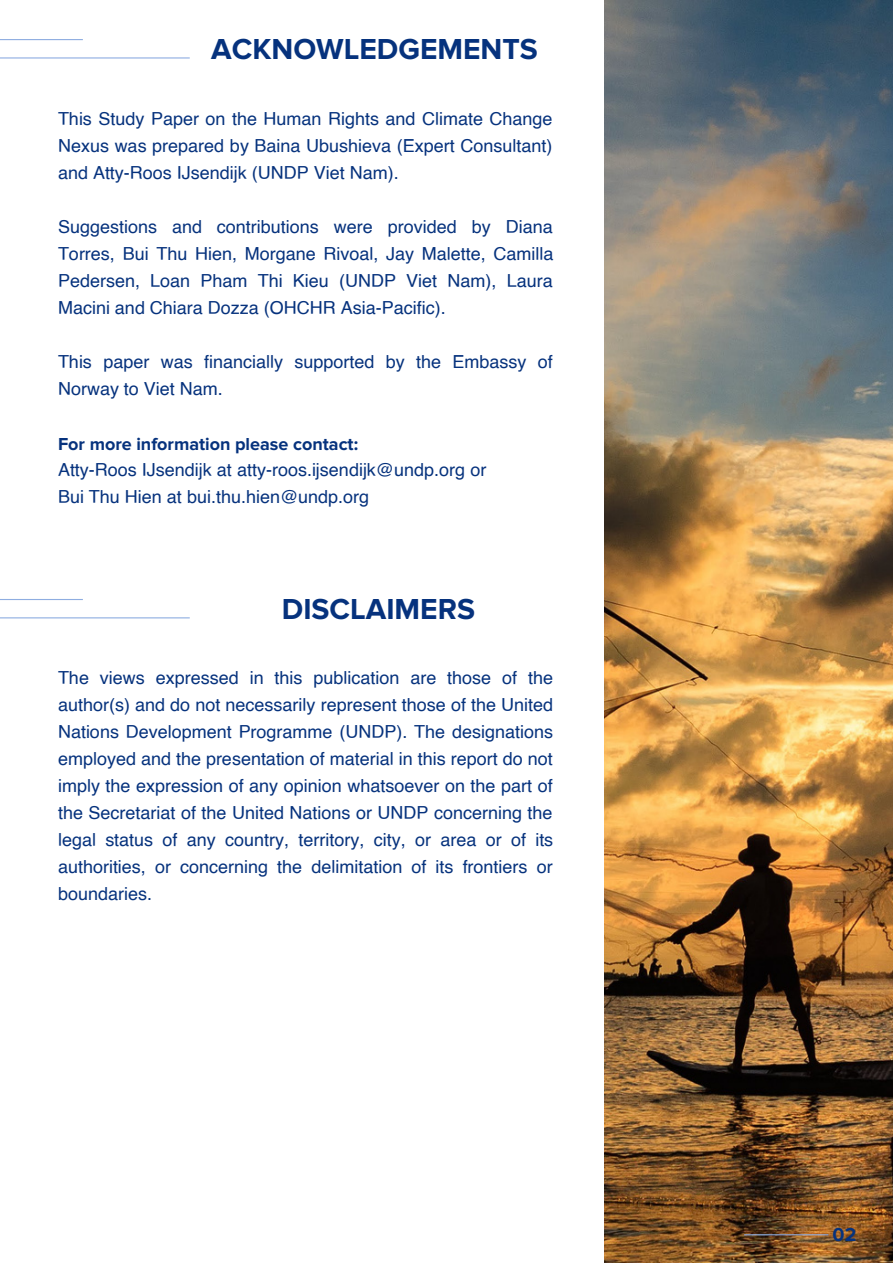
<style>
.page{position:relative;width:893px;height:1264px;background:#fff}
.page>*{position:absolute;margin:0;border:0;box-sizing:border-box;transform-origin:0 0}
.t1{font:30px "VL Proxima Nova Bold";color:#06327d}
.t2{font:19.5px "VL Proxima Nova Bold";color:#06327d}
.t3{font:18px/27px "Helvetica";color:#06327d;text-align:justify}
.t4{font:18px "VL Proxima Nova Bold";color:#06327d}
</style>
<div class="page">
<hr style="left:0;top:39px;width:83px;height:1px;background:#8eade1">
<hr style="left:0;top:57px;width:190px;height:2px;background:#8eade1">
<img style="left:604px;top:0;width:288px;height:1262px">
<hr style="left:744px;top:1234px;width:84px;height:1px;background:#8eade1">
<hr style="left:0;top:599px;width:83px;height:1px;background:#8eade1">
<hr style="left:0;top:617px;width:190px;height:1px;background:#8eade1">
<h1 class="t1" style="left:211px;top:35px;width:328px">ACKNOWLEDGEMENTS</h1>
<p class="t3" style="left:58px;top:107px;width:496px">This Study Paper on the Human Rights and Climate Change Nexus was prepared by Baina Ubushieva (Expert Consultant) and Atty-Roos IJsendijk (UNDP Viet Nam).</p>
<p class="t3" style="left:58px;top:215px;width:497px">Suggestions and contributions were provided by Diana Torres, Bui Thu Hien, Morgane Rivoal, Jay Malette, Camilla Pedersen, Loan Pham Thi Kieu (UNDP Viet Nam), Laura Macini and Chiara Dozza (OHCHR Asia-Pacific).</p>
<p class="t3" style="left:58px;top:350px;width:496px">This paper was financially supported by the Embassy of<br>Norway to Viet Nam.</p>
<p class="t4" style="left:58px;top:436px;width:302px">For more information please contact:</p>
<p class="t3" style="left:58px;top:457px;width:430px">Atty-Roos IJsendijk at atty-roos.ijsendijk@undp.org or<br>Bui Thu Hien at bui.thu.hien@undp.org</p>
<h1 class="t1" style="left:282px;top:595px;width:194px">DISCLAIMERS</h1>
<p class="t3" style="left:58px;top:666px;width:496px">The views expressed in this publication are those of the author(s) and do not necessarily represent those of the United Nations Development Programme (UNDP). The designations employed and the presentation of material in this report do not imply the expression of any opinion whatsoever on the part of the Secretariat of the United Nations or UNDP concerning the legal status of any country, territory, city, or area or of its authorities, or concerning the delimitation of its frontiers or boundaries.</p>
<p class="t2" style="left:832px;top:1225px;width:25px">02</p>
</div>
